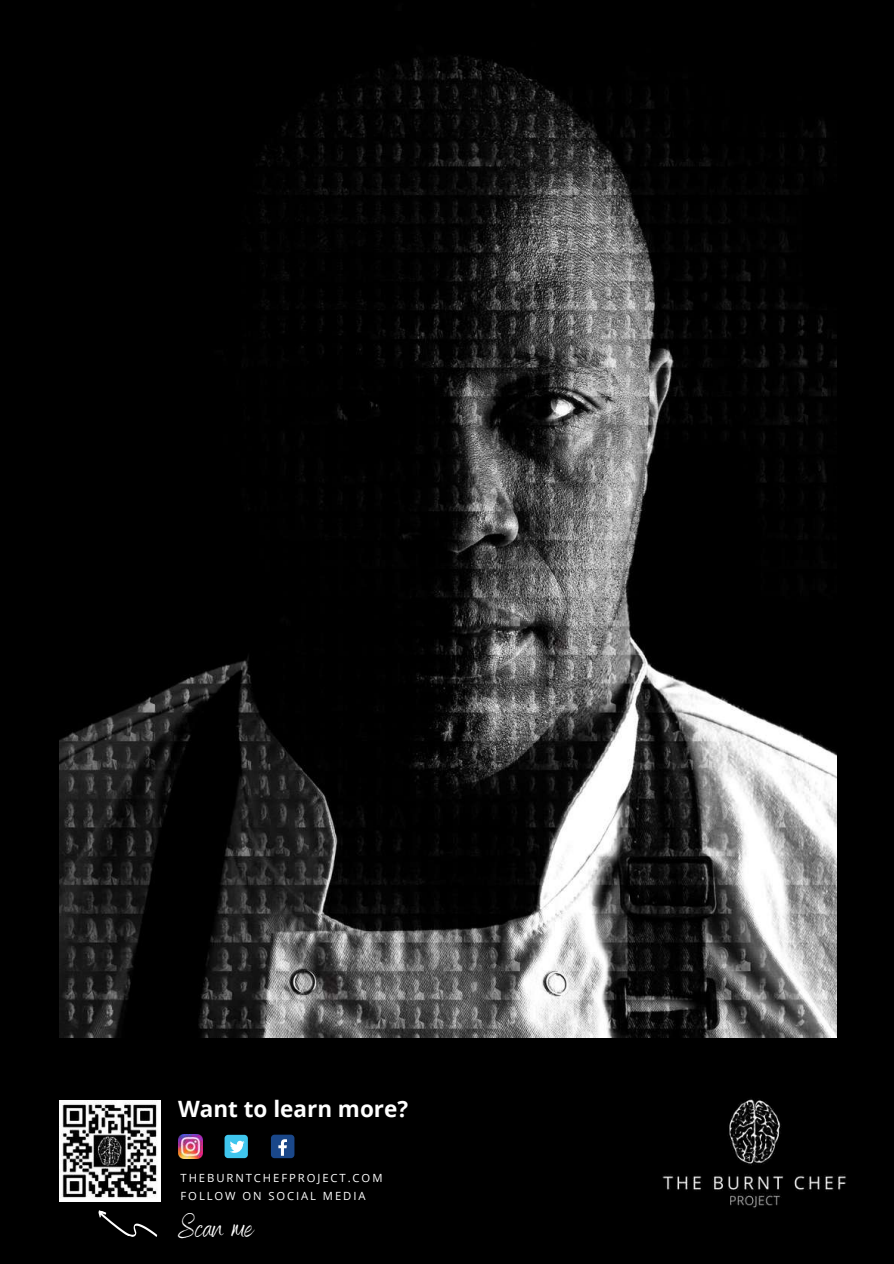
<style>
.page{position:relative;width:894px;height:1264px;background:#fff}
.page>*{position:absolute;margin:0;border:0;box-sizing:border-box;transform-origin:0 0}
.t1{font:30.9px "Benedict";color:#fff}
.t2{font:700 22.5px "Open Sans";color:#fff}
.t3{font:11.25px "Open Sans";letter-spacing:.17em;color:#fff}
</style>
<div class="page">
<div style="left:0;top:0;width:893px;height:1263px;background:#000"></div>
<div style="left:271px;top:1134px;width:23px;height:24px;background:#1a4789;border-radius:4px"></div>
<svg style="left:278px;top:1139px;width:9px;height:16px"></svg>
<img style="left:178px;top:1134px;width:24px;height:24px">
<div style="left:224px;top:1134px;width:24px;height:24px;background:#3fc6ee;border-radius:4px"></div>
<svg style="left:230px;top:1140px;width:14px;height:12px"></svg>
<img style="left:60px;top:1100px;width:100px;height:101px">
<img style="left:662px;top:1099px;width:184px;height:109px">
<img style="left:60px;top:55px;width:776px;height:982px">
<svg style="left:98px;top:1210px;width:60px;height:27px"></svg>
<h2 class="t2" style="left:178px;top:1092px;width:231px">Want to learn more?</h2>
<p class="t3" style="left:180px;top:1169px;width:203px">THEBURNTCHEFPROJECT.COM</p>
<h1 class="t1" style="left:178px;top:1207px;width:77px">Scan me</h1>
<p class="t3" style="left:180px;top:1187px;width:186px">FOLLOW ON SOCIAL MEDIA</p>
</div>
